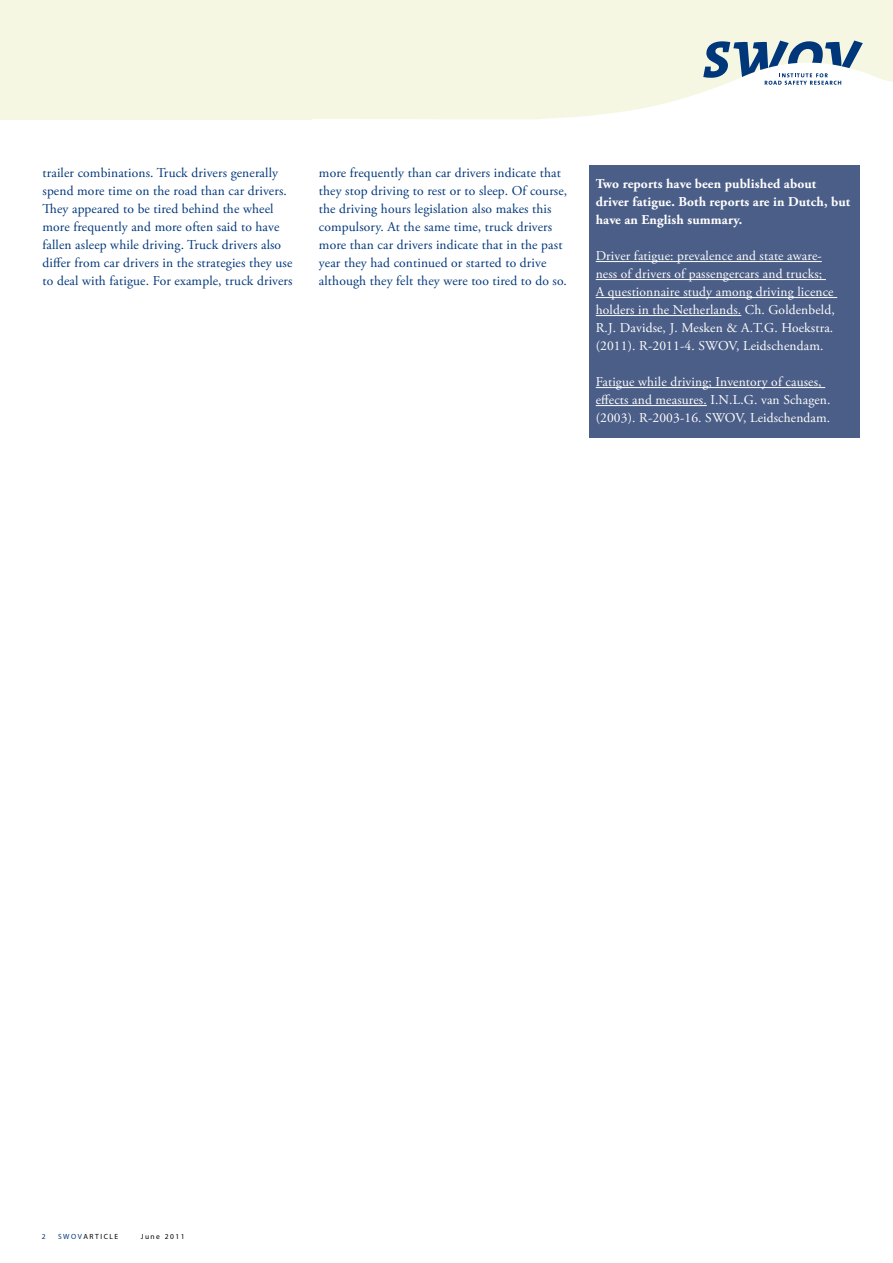
<style>
.page{position:relative;width:893px;height:1263px;background:#fff}
.page>*{position:absolute;margin:0;border:0;box-sizing:border-box;transform-origin:0 0}
.t1{font:13.5px/18px "Adobe Garamond Pro";letter-spacing:.01em;color:#00377a}
.t2{font:13.5px/18px "Adobe Garamond Pro";letter-spacing:.01em;color:#fff}
.t3{font:700 13.5px/18px "Adobe Garamond Pro";letter-spacing:.01em;color:#fff}
.t4{font:7.5px "Myriad Pro";letter-spacing:.2em;color:#000}
.t5{font:7.5px "Myriad Pro";color:#00377a}
.s1{color:#00377a}
</style>
<div class="page">
<div style="left:0;top:0;width:312px;height:119px;background:#f6f7e3"></div>
<svg style="left:312px;top:0;width:581px;height:119px;background:#f7f8e6"></svg>
<svg style="left:703px;top:41px;width:160px;height:44px"></svg>
<div style="left:590px;top:166px;width:270px;height:272px;background:#4b5e87"></div>
<hr style="left:596px;top:261px;width:226px;height:1px;background:#fff">
<hr style="left:596px;top:279px;width:230px;height:1px;background:#fff">
<hr style="left:596px;top:297px;width:241px;height:1px;background:#fff">
<hr style="left:596px;top:315px;width:145px;height:1px;background:#fff">
<hr style="left:596px;top:387px;width:229px;height:1px;background:#fff">
<hr style="left:596px;top:405px;width:111px;height:1px;background:#fff">
<p class="t1" style="left:43px;top:164px;width:252px">trailer combinations. Truck drivers generally spend more time on the road than car drivers.<br>They appeared to be tired behind the wheel more frequently and more often said to have fallen asleep while driving. Truck drivers also differ from car drivers in the strategies they use to deal with fatigue. For example, truck drivers</p>
<p class="t1" style="left:319px;top:164px;width:250px">more frequently than car drivers indicate that they stop driving to rest or to sleep. Of course, the driving hours legislation also makes this compulsory. At the same time, truck drivers more than car drivers indicate that in the past year they had continued or started to drive although they felt they were too tired to do so.</p>
<p class="t3" style="left:596px;top:175px;width:256px">Two reports have been published about driver fatigue. Both reports are in Dutch, but have an English summary.</p>
<p class="t2" style="left:596px;top:247px;width:240px">Driver fatigue: prevalence and state aware&shy;ness of drivers of passengercars and trucks;<br>A questionnaire study among driving licence holders in the Netherlands. Ch. Goldenbeld, R.J. Davidse, J. Mesken &amp; A.T.G. Hoekstra. (2011). R-2011-4. SWOV, Leidschendam.</p>
<p class="t2" style="left:596px;top:373px;width:236px">Fatigue while driving; Inventory of causes, effects and measures. I.N.L.G. van Schagen. (2003). R-2003-16. SWOV, Leidschendam.</p>
<p class="t5" style="left:42px;top:1232px;width:5px">2</p>
<p class="t4" style="left:58px;top:1232px;width:62px"><span class="s1">SWOV</span>ARTICLE</p>
<p class="t4" style="left:141px;top:1231px;width:45px">June 2011</p>
</div>
